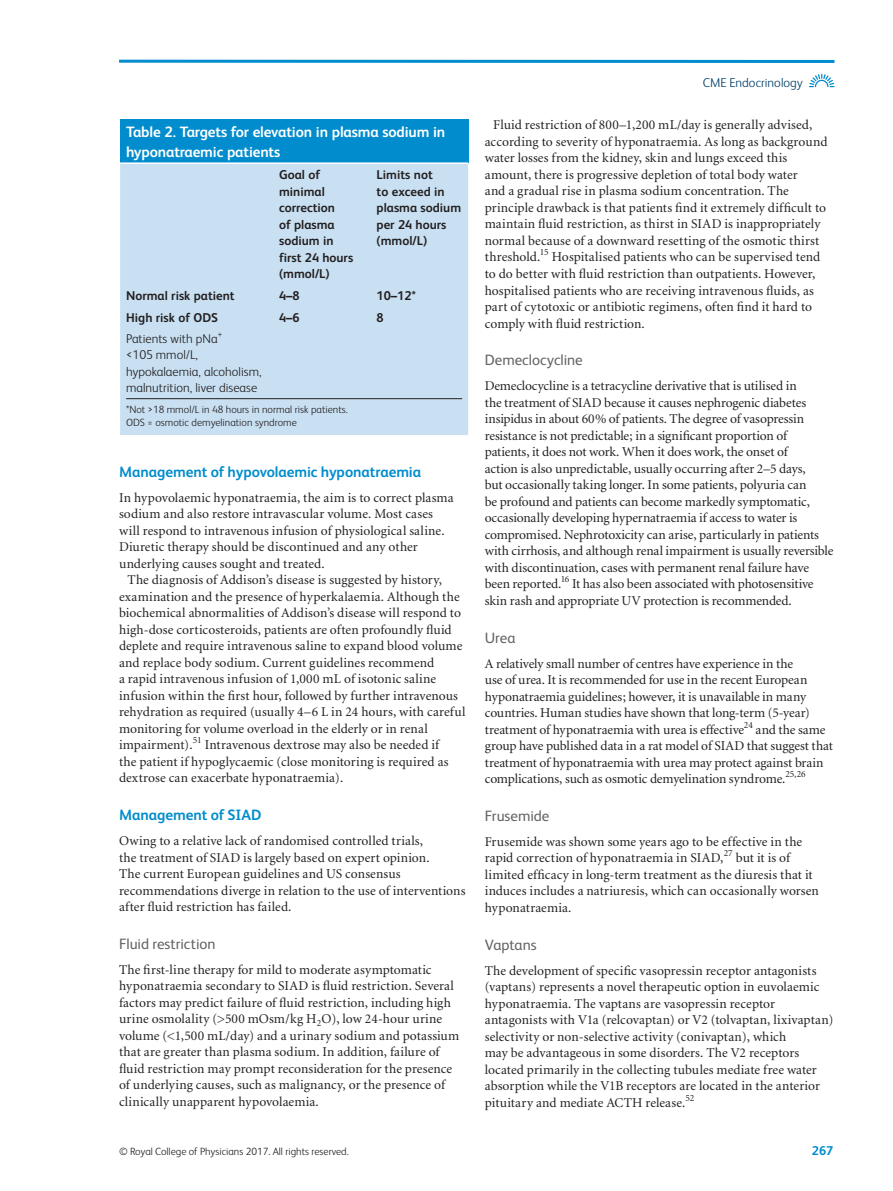
<style>
.page{position:relative;width:893px;height:1191px;background:#fff}
.page>*{position:absolute;margin:0;border:0;box-sizing:border-box;transform-origin:0 0}
.t1{font:700 15px/20.2px "FS Albert";letter-spacing:-.01em;color:#fff}
.t2{font:700 15px "FS Albert";letter-spacing:-.005em;color:#008ccd}
.t3{font:15px "FS Albert";color:#636366}
.t4{font:13.5px/16.5px "Minion";color:#231f20}
.t5{font:700 12.75px/16.5px "FS Albert";color:#231f20}
.t6{font:300 12.75px/16.5px "FS Albert";color:#231f20}
.t7{font:300 12.75px "FS Albert";letter-spacing:.005em;color:#003e69}
.t8{font:700 12.75px "FS Albert";color:#008ccd}
.t9{font:300 10.5px/13.5px "FS Albert";color:#231f20}
.s1{font-weight:700}
</style>
<div class="page">
<hr style="left:119px;top:60px;width:715px;height:3px;background:#008ccd">
<svg style="left:809px;top:74px;width:25px;height:13px"></svg>
<div style="left:120px;top:119px;width:348px;height:44px;background:#008ccd"></div>
<div style="left:120px;top:164px;width:348px;height:271px;background:#c8e0f2"></div>
<hr style="left:120px;top:162px;width:348px;height:2px;background:#fff">
<hr style="left:126px;top:398px;width:336px;height:1px;background:#231f20">
<p class="t1" style="left:126px;top:123px;width:321px">Table 2. Targets for elevation in plasma sodium in hyponatraemic patients</p>
<p class="t5" style="left:279px;top:168px;width:76px">Goal of minimal correction<br>of plasma sodium in first 24 hours (mmol/L)</p>
<p class="t5" style="left:377px;top:168px;width:86px">Limits not<br>to exceed in plasma sodium per 24 hours (mmol/L)</p>
<p class="t5" style="left:126px;top:288px;width:110px">Normal risk patient</p>
<p class="t5" style="left:279px;top:288px;width:22px">4–8</p>
<p class="t5" style="left:377px;top:288px;width:41px">10–12*</p>
<p class="t6" style="left:126px;top:309px;width:98px;line-height:20.7px"><span class="s1">High risk of ODS<br></span>Patients with pNa <sup>+</sup></p>
<p class="t6" style="left:126px;top:348px;width:137px">&lt;105 mmol/L, hypokalaemia, alcoholism, malnutrition, liver disease</p>
<p class="t5" style="left:279px;top:310px;width:22px">4–6</p>
<p class="t5" style="left:377px;top:310px;width:9px">8</p>
<p class="t9" style="left:126px;top:403px;width:223px">*Not &gt;18 mmol/L in 48 hours in normal risk patients.<br>ODS = osmotic demyelination syndrome</p>
<p class="t2" style="left:119px;top:465px;width:304px">Management of hypovolaemic hyponatraemia</p>
<p class="t4" style="left:119px;top:490px;width:336px">In hypovolaemic hyponatraemia, the aim is to correct plasma sodium and also restore intravascular volume. Most cases will respond to intravenous infusion of physiological saline.<br>Diuretic therapy should be discontinued and any other underlying causes sought and treated.</p>
<p class="t4" style="left:119px;top:573px;width:348px;text-indent:9px">The diagnosis of Addison’s disease is suggested by history, examination and the presence of hyperkalaemia. Although the biochemical abnormalities of Addison’s disease will respond to high-dose corticosteroids, patients are often profoundly fluid deplete and require intravenous saline to expand blood volume and replace body sodium. Current guidelines recommend<br>a rapid intravenous infusion of 1,000 mL of isotonic saline infusion within the first hour, followed by further intravenous rehydration as required (usually 4–6 L in 24 hours, with careful monitoring for volume overload in the elderly or in renal impairment). <sup>51</sup> Intravenous dextrose may also be needed if<br>the patient if hypoglycaemic (close monitoring is required as dextrose can exacerbate hyponatraemia).</p>
<p class="t2" style="left:119px;top:809px;width:144px">Management of SIAD</p>
<p class="t4" style="left:119px;top:833px;width:348px">Owing to a relative lack of randomised controlled trials,<br>the treatment of SIAD is largely based on expert opinion.<br>The current European guidelines and US consensus recommendations diverge in relation to the use of interventions after fluid restriction has failed.</p>
<p class="t3" style="left:119px;top:938px;width:98px">Fluid restriction</p>
<p class="t4" style="left:119px;top:962px;width:342px">The first-line therapy for mild to moderate asymptomatic hyponatraemia secondary to SIAD is fluid restriction. Several factors may predict failure of fluid restriction, including high urine osmolality (&gt;500 mOsm/kg H <sub>2</sub> O), low 24-hour urine volume (&lt;1,500 mL/day) and a urinary sodium and potassium that are greater than plasma sodium. In addition, failure of fluid restriction may prompt reconsideration for the presence of underlying causes, such as malignancy, or the presence of clinically unapparent hypovolaemia.</p>
<p class="t7" style="left:703px;top:78px;width:102px">CME Endocrinology</p>
<p class="t4" style="left:485px;top:118px;width:344px;text-indent:9px">Fluid restriction of 800–1,200 mL/day is generally advised, according to severity of hyponatraemia. As long as background water losses from the kidney, skin and lungs exceed this amount, there is progressive depletion of total body water<br>and a gradual rise in plasma sodium concentration. The principle drawback is that patients find it extremely difficult to maintain fluid restriction, as thirst in SIAD is inappropriately normal because of a downward resetting of the osmotic thirst threshold. <sup>15</sup> Hospitalised patients who can be supervised tend to do better with fluid restriction than outpatients. However, hospitalised patients who are receiving intravenous fluids, as part of cytotoxic or antibiotic regimens, often find it hard to comply with fluid restriction.</p>
<p class="t3" style="left:485px;top:355px;width:100px">Demeclocycline</p>
<p class="t4" style="left:485px;top:379px;width:350px">Demeclocycline is a tetracycline derivative that is utilised in<br>the treatment of SIAD because it causes nephrogenic diabetes insipidus in about 60% of patients. The degree of vasopressin resistance is not predictable; in a significant proportion of patients, it does not work. When it does work, the onset of<br>action is also unpredictable, usually occurring after 2–5 days,<br>but occasionally taking longer. In some patients, polyuria can<br>be profound and patients can become markedly symptomatic, occasionally developing hypernatraemia if access to water is compromised. Nephrotoxicity can arise, particularly in patients with cirrhosis, and although renal impairment is usually reversible with discontinuation, cases with permanent renal failure have been reported. <sup>16</sup> It has also been associated with photosensitive skin rash and appropriate UV protection is recommended.</p>
<p class="t3" style="left:485px;top:632px;width:32px">Urea</p>
<p class="t4" style="left:485px;top:656px;width:350px">A relatively small number of centres have experience in the<br>use of urea. It is recommended for use in the recent European hyponatraemia guidelines; however, it is unavailable in many countries. Human studies have shown that long-term (5-year) treatment of hyponatraemia with urea is effective <sup>24</sup> and the same group have published data in a rat model of SIAD that suggest that treatment of hyponatraemia with urea may protect against brain complications, such as osmotic demyelination syndrome. <sup>25,26</sup></p>
<p class="t3" style="left:485px;top:810px;width:66px">Frusemide</p>
<p class="t4" style="left:485px;top:834px;width:336px">Frusemide was shown some years ago to be effective in the rapid correction of hyponatraemia in SIAD, <sup>27</sup> but it is of limited efficacy in long-term treatment as the diuresis that it induces includes a natriuresis, which can occasionally worsen hyponatraemia.</p>
<p class="t3" style="left:485px;top:939px;width:53px">Vaptans</p>
<p class="t4" style="left:485px;top:963px;width:350px">The development of specific vasopressin receptor antagonists (vaptans) represents a novel therapeutic option in euvolaemic hyponatraemia. The vaptans are vasopressin receptor antagonists with V1a (relcovaptan) or V2 (tolvaptan, lixivaptan) selectivity or non-selective activity (conivaptan), which<br>may be advantageous in some disorders. The V2 receptors located primarily in the collecting tubules mediate free water absorption while the V1B receptors are located in the anterior pituitary and mediate ACTH release. <sup>52</sup></p>
<p class="t9" style="left:119px;top:1146px;width:231px">© Royal College of Physicians 2017. All rights reserved.</p>
<p class="t8" style="left:812px;top:1145px;width:23px">267</p>
</div>
